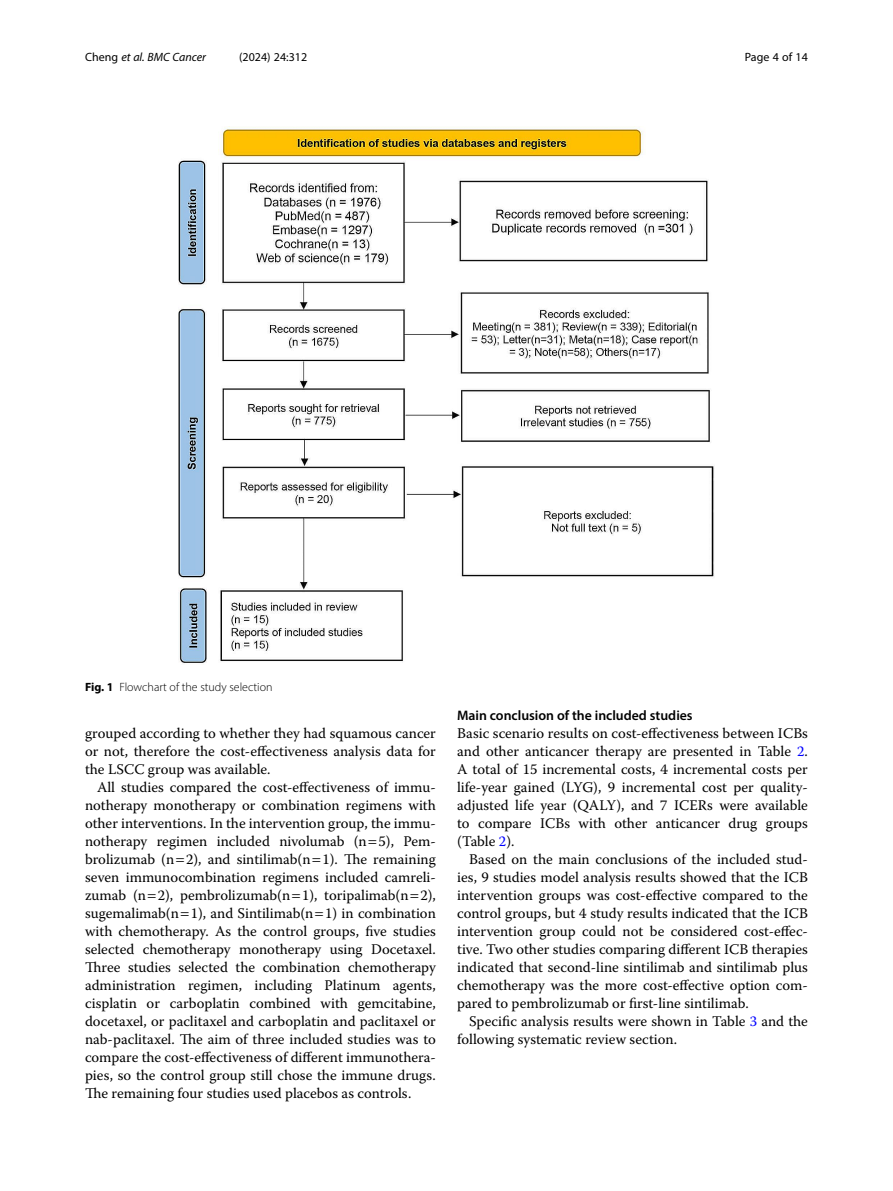
<style>
.page{position:relative;width:893px;height:1191px;background:#fff}
.page>*{position:absolute;margin:0;border:0;box-sizing:border-box;transform-origin:0 0}
.Body_Text_Indent{font:14.7px/18px "Warnock Pro";color:#000;text-align:justify}
.Body_Text{font:14.7px/18px "Warnock Pro";color:#000;text-align:justify}
.Head_2{font:600 13.8px "Myriad Pro";color:#000}
.Figure_Caption{font:300 12px "Myriad Pro";color:#000}
.t1{font:12px "Myriad Pro";color:#000}
.t2{font:italic 12px "Myriad Pro";color:#000}
.s1{font-style:normal}
.s2{font-weight:700}
.s3{color:#00f}
</style>
<div class="page">
<img style="left:178px;top:126px;width:536px;height:537px">
<p class="t2" style="left:85px;top:50px;width:123px"><span class="s1">Cheng</span> et al. BMC Cancer</p>
<p class="t1" style="left:239px;top:50px;width:70px">(2024) 24:312</p>
<p class="t1" style="left:745px;top:50px;width:65px">Page 4 of 14</p>
<p class="Figure_Caption" style="left:85px;top:680px;width:189px"><span class="s2">Fig. 1</span> Flowchart of the study selection</p>
<p class="Body_Text_Indent" style="left:85px;top:724px;width:352px">grouped according to whether they had squamous cancer or not, therefore the cost-effectiveness analysis data for the LSCC group was available.</p>
<p class="Body_Text_Indent" style="left:85px;top:778px;width:352px;text-indent:12px">All studies compared the cost-effectiveness of immu&shy;notherapy monotherapy or combination regimens with other interventions. In the intervention group, the immu&shy;notherapy regimen included nivolumab (n 5), Pem&shy;brolizumab (n 2), and sintilimab(n 1). The remaining seven immunocombination regimens included camreli&shy;zumab (n 2), pembrolizumab(n 1), toripalimab(n 2), sugemalimab(n 1), and Sintilimab(n 1) in combination with chemotherapy. As the control groups, five studies selected chemotherapy monotherapy using Docetaxel.<br>Three studies selected the combination chemotherapy administration regimen, including Platinum agents, cisplatin or carboplatin combined with gemcitabine, docetaxel, or paclitaxel and carboplatin and paclitaxel or nab-paclitaxel. The aim of three included studies was to compare the cost-effectiveness of different immunothera&shy;pies, so the control group still chose the immune drugs.<br>The remaining four studies used placebos as controls.</p>
<p class="Head_2" style="left:457px;top:707px;width:237px">Main conclusion of the included studies</p>
<p class="Body_Text" style="left:457px;top:724px;width:352px">Basic scenario results on cost-effectiveness between ICBs and other anticancer therapy are presented in Table <span class="s3">2</span>.<br>A total of 15 incremental costs, 4 incremental costs per life-year gained (LYG), 9 incremental cost per quality&shy;adjusted life year (QALY), and 7 ICERs were available to compare ICBs with other anticancer drug groups (Table <span class="s3">2</span>).</p>
<p class="Body_Text_Indent" style="left:457px;top:850px;width:352px;text-indent:12px">Based on the main conclusions of the included stud&shy;ies, 9 studies model analysis results showed that the ICB intervention groups was cost-effective compared to the control groups, but 4 study results indicated that the ICB intervention group could not be considered cost-effec&shy;tive. Two other studies comparing different ICB therapies indicated that second-line sintilimab and sintilimab plus chemotherapy was the more cost-effective option com&shy;pared to pembrolizumab or first-line sintilimab.</p>
<p class="Body_Text_Indent" style="left:457px;top:1012px;width:352px;text-indent:12px">Specific analysis results were shown in Table <span class="s3">3</span> and the following systematic review section.</p>
</div>
